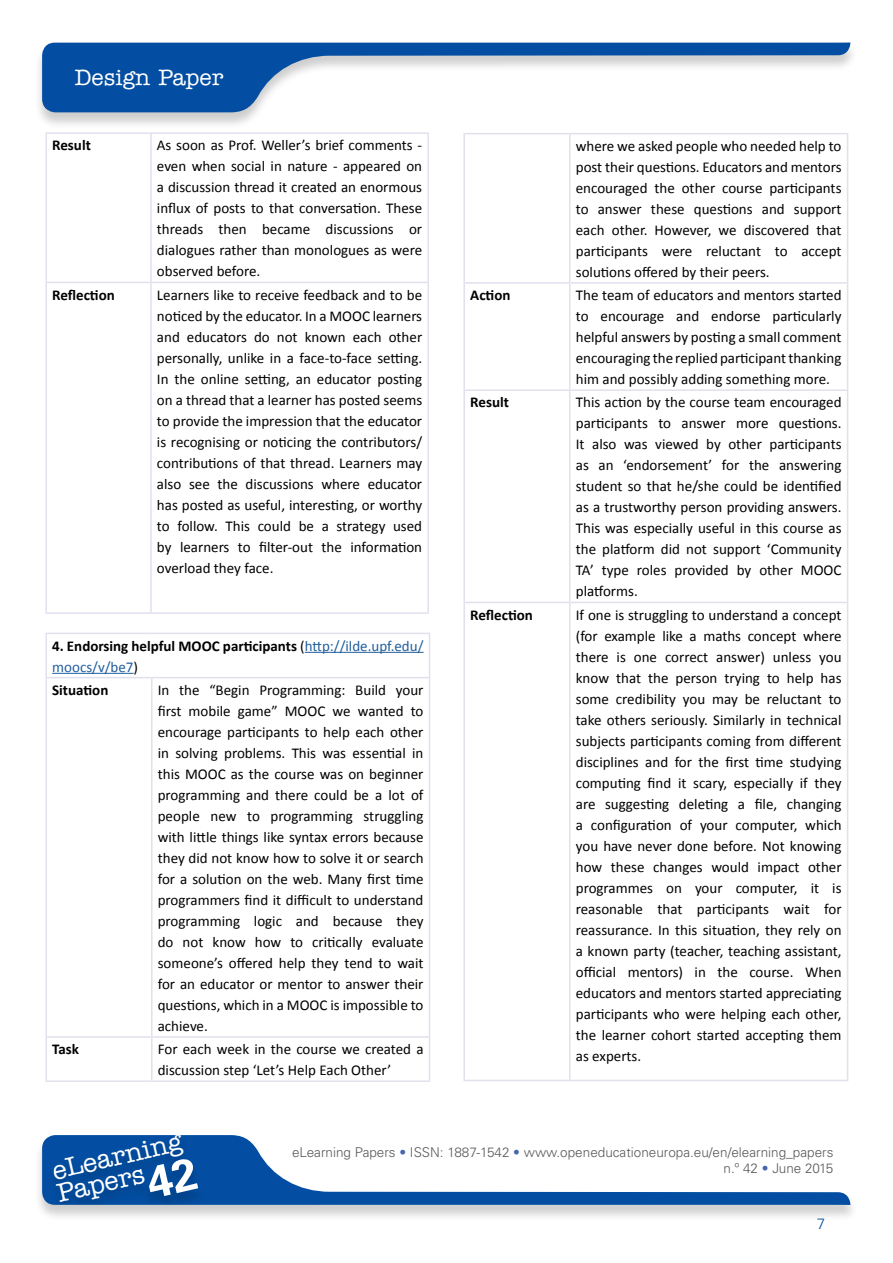
<style>
.page{position:relative;width:893px;height:1263px;background:#fff}
.page>*{position:absolute;margin:0;border:0;box-sizing:border-box;transform-origin:0 0}
.t1{font:500 26.25px/23.1px "American Typewriter Std";color:#fff}
.t2{font:500 22.5px "American Typewriter Std";color:#fff}
.t3{font:15px/21px "Calibri";color:#000;text-align:justify}
.t4{font:700 15px/21px "Calibri";color:#000}
.t5{font:300 15px "Univers LT Std";color:#034ea2}
.t6{font:300 13.5px/16.2px "Univers LT Std";color:#58595b;text-align:right}
.s1{font-weight:400}
.s2{font-weight:400;color:#215e9e}
.s3{font-family:"Univers LT Std";font-weight:700;font-size:45px}
.s4{color:#4665af}
</style>
<div class="page">
<div style="left:33px;top:1135px;width:825px;height:87px;background:#000;opacity:.2"></div>
<svg style="left:42px;top:1135px;width:808px;height:70px"></svg>
<div style="left:46px;top:1135px;width:160px;height:70px;background:#024b9c"></div>
<div style="left:33px;top:42px;width:825px;height:87px;background:#000;opacity:.2"></div>
<svg style="left:42px;top:43px;width:808px;height:69px"></svg>
<hr style="left:45px;top:132px;width:106px;height:2px;background:#e1e0ed">
<hr style="left:45px;top:134px;width:2px;height:148px;background:#e1e0ed">
<hr style="left:151px;top:132px;width:278px;height:2px;background:#e1e0ed">
<hr style="left:150px;top:134px;width:2px;height:148px;background:#e1e0ed">
<hr style="left:427px;top:134px;width:2px;height:148px;background:#e1e0ed">
<hr style="left:45px;top:282px;width:106px;height:1px;background:#e1e0ed">
<hr style="left:45px;top:283px;width:2px;height:329px;background:#e1e0ed">
<hr style="left:151px;top:282px;width:278px;height:1px;background:#e1e0ed">
<hr style="left:150px;top:283px;width:2px;height:329px;background:#e1e0ed">
<hr style="left:427px;top:283px;width:2px;height:329px;background:#e1e0ed">
<hr style="left:45px;top:612px;width:106px;height:2px;background:#e1e0ed">
<hr style="left:151px;top:612px;width:278px;height:2px;background:#e1e0ed">
<hr style="left:45px;top:633px;width:107px;height:1px;background:#e1e0ed">
<hr style="left:45px;top:634px;width:2px;height:43px;background:#e1e0ed">
<hr style="left:152px;top:633px;width:278px;height:1px;background:#e1e0ed">
<hr style="left:429px;top:634px;width:1px;height:43px;background:#e1e0ed">
<hr style="left:45px;top:677px;width:107px;height:1px;background:#e1e0ed">
<hr style="left:45px;top:678px;width:2px;height:358px;background:#e1e0ed">
<hr style="left:152px;top:677px;width:278px;height:1px;background:#e1e0ed">
<hr style="left:151px;top:678px;width:2px;height:358px;background:#e1e0ed">
<hr style="left:429px;top:678px;width:1px;height:358px;background:#e1e0ed">
<hr style="left:45px;top:1036px;width:107px;height:2px;background:#e1e0ed">
<hr style="left:45px;top:1038px;width:2px;height:42px;background:#e1e0ed">
<hr style="left:152px;top:1036px;width:278px;height:2px;background:#e1e0ed">
<hr style="left:151px;top:1038px;width:2px;height:42px;background:#e1e0ed">
<hr style="left:429px;top:1038px;width:1px;height:42px;background:#e1e0ed">
<hr style="left:45px;top:1080px;width:107px;height:2px;background:#e1e0ed">
<hr style="left:152px;top:1080px;width:278px;height:2px;background:#e1e0ed">
<hr style="left:305px;top:652px;width:119px;height:1px;background:#215e9e">
<hr style="left:52px;top:673px;width:82px;height:1px;background:#215e9e">
<hr style="left:463px;top:134px;width:2px;height:148px;background:#e1e0ed">
<hr style="left:569px;top:134px;width:2px;height:148px;background:#e1e0ed">
<hr style="left:847px;top:134px;width:1px;height:148px;background:#e1e0ed">
<hr style="left:463px;top:282px;width:107px;height:2px;background:#e1e0ed">
<hr style="left:463px;top:284px;width:2px;height:105px;background:#e1e0ed">
<hr style="left:570px;top:282px;width:278px;height:2px;background:#e1e0ed">
<hr style="left:569px;top:284px;width:2px;height:105px;background:#e1e0ed">
<hr style="left:847px;top:284px;width:1px;height:105px;background:#e1e0ed">
<hr style="left:463px;top:389px;width:107px;height:2px;background:#e1e0ed">
<hr style="left:463px;top:391px;width:2px;height:211px;background:#e1e0ed">
<hr style="left:570px;top:389px;width:278px;height:2px;background:#e1e0ed">
<hr style="left:569px;top:391px;width:2px;height:211px;background:#e1e0ed">
<hr style="left:847px;top:391px;width:1px;height:211px;background:#e1e0ed">
<hr style="left:463px;top:603px;width:2px;height:477px;background:#e1e0ed">
<hr style="left:569px;top:603px;width:2px;height:477px;background:#e1e0ed">
<hr style="left:847px;top:603px;width:1px;height:477px;background:#e1e0ed">
<hr style="left:463px;top:602px;width:107px;height:1px;background:#e1e0ed">
<hr style="left:570px;top:602px;width:278px;height:1px;background:#e1e0ed">
<hr style="left:463px;top:1080px;width:107px;height:1px;background:#e1e0ed">
<hr style="left:570px;top:1080px;width:278px;height:1px;background:#e1e0ed">
<hr style="left:463px;top:133px;width:107px;height:1px;background:#e1e0ed">
<hr style="left:570px;top:133px;width:278px;height:1px;background:#e1e0ed">
<h2 class="t2" style="left:75px;top:65px;width:150px">Design Paper</h2>
<p class="t4" style="left:52px;top:135px;width:40px">Result</p>
<p class="t3" style="left:157px;top:135px;width:267px">As soon as Prof. Weller’s brief comments - even when social in nature - appeared on a discussion thread it created an enormous influx of posts to that conversation. These threads then became discussions or dialogues rather than monologues as were observed before.</p>
<p class="t4" style="left:52px;top:284px;width:64px">Reflection</p>
<p class="t3" style="left:157px;top:284px;width:267px">Learners like to receive feedback and to be noticed by the educator. In a MOOC learners and educators do not known each other personally, unlike in a face-to-face setting.<br>In the online setting, an educator posting on a thread that a learner has posted seems to provide the impression that the educator is recognising or noticing the contributors/ contributions of that thread. Learners may also see the discussions where educator has posted as useful, interesting, or worthy to follow. This could be a strategy used by learners to filter-out the information overload they face.</p>
<p class="t4" style="left:52px;top:635px;width:373px">4. Endorsing helpful MOOC participants <span class="s1">(</span><span class="s2">http://ilde.upf.edu/ moocs/v/be7</span><span class="s1">)</span></p>
<p class="t4" style="left:52px;top:679px;width:58px">Situation</p>
<p class="t3" style="left:158px;top:679px;width:267px">In the “Begin Programming: Build your first mobile game” MOOC we wanted to encourage participants to help each other in solving problems. This was essential in this MOOC as the course was on beginner programming and there could be a lot of people new to programming struggling with little things like syntax errors because they did not know how to solve it or search for a solution on the web. Many first time programmers find it difficult to understand programming logic and because they do not know how to critically evaluate someone’s offered help they tend to wait for an educator or mentor to answer their questions, which in a MOOC is impossible to achieve.</p>
<p class="t4" style="left:52px;top:1039px;width:28px">Task</p>
<p class="t3" style="left:158px;top:1039px;width:267px">For each week in the course we created a discussion step ‘Let’s Help Each Other’</p>
<p class="t3" style="left:576px;top:135px;width:267px">where we asked people who needed help to post their questions. Educators and mentors encouraged the other course participants to answer these questions and support each other. However, we discovered that participants were reluctant to accept solutions offered by their peers.</p>
<p class="t4" style="left:470px;top:285px;width:42px">Action</p>
<p class="t3" style="left:576px;top:285px;width:267px">The team of educators and mentors started to encourage and endorse particularly helpful answers by posting a small comment encouraging the replied participant thanking him and possibly adding something more.</p>
<p class="t4" style="left:470px;top:392px;width:40px">Result</p>
<p class="t3" style="left:576px;top:392px;width:267px">This action by the course team encouraged participants to answer more questions.<br>It also was viewed by other participants as an ‘endorsement’ for the answering student so that he/she could be identified as a trustworthy person providing answers.<br>This was especially useful in this course as the platform did not support ‘Community TA’ type roles provided by other MOOC platforms.</p>
<p class="t4" style="left:470px;top:604px;width:64px">Reflection</p>
<p class="t3" style="left:576px;top:604px;width:267px">If one is struggling to understand a concept (for example like a maths concept where there is one correct answer) unless you know that the person trying to help has some credibility you may be reluctant to take others seriously. Similarly in technical subjects participants coming from different disciplines and for the first time studying computing find it scary, especially if they are suggesting deleting a file, changing a configuration of your computer, which you have never done before. Not knowing how these changes would impact other programmes on your computer, it is reasonable that participants wait for reassurance. In this situation, they rely on a known party (teacher, teaching assistant, official mentors) in the course. When educators and mentors started appreciating participants who were helping each other, the learner cohort started accepting them as experts.</p>
<h1 class="t1" style="left:50px;top:1160px;width:141px;rotate:-13deg">eLearning<br>Papers<span class="s3">42</span></h1>
<p class="t6" style="left:292px;top:1144px;width:543px">eLearning Papers <span class="s4">•</span> ISSN: 1887-1542 <span class="s4">•</span> www.openeducationeuropa.eu/en/elearning_papers n.º 42 <span class="s4">•</span> June 2015</p>
<p class="t5" style="left:817px;top:1215px;width:10px">7</p>
</div>
